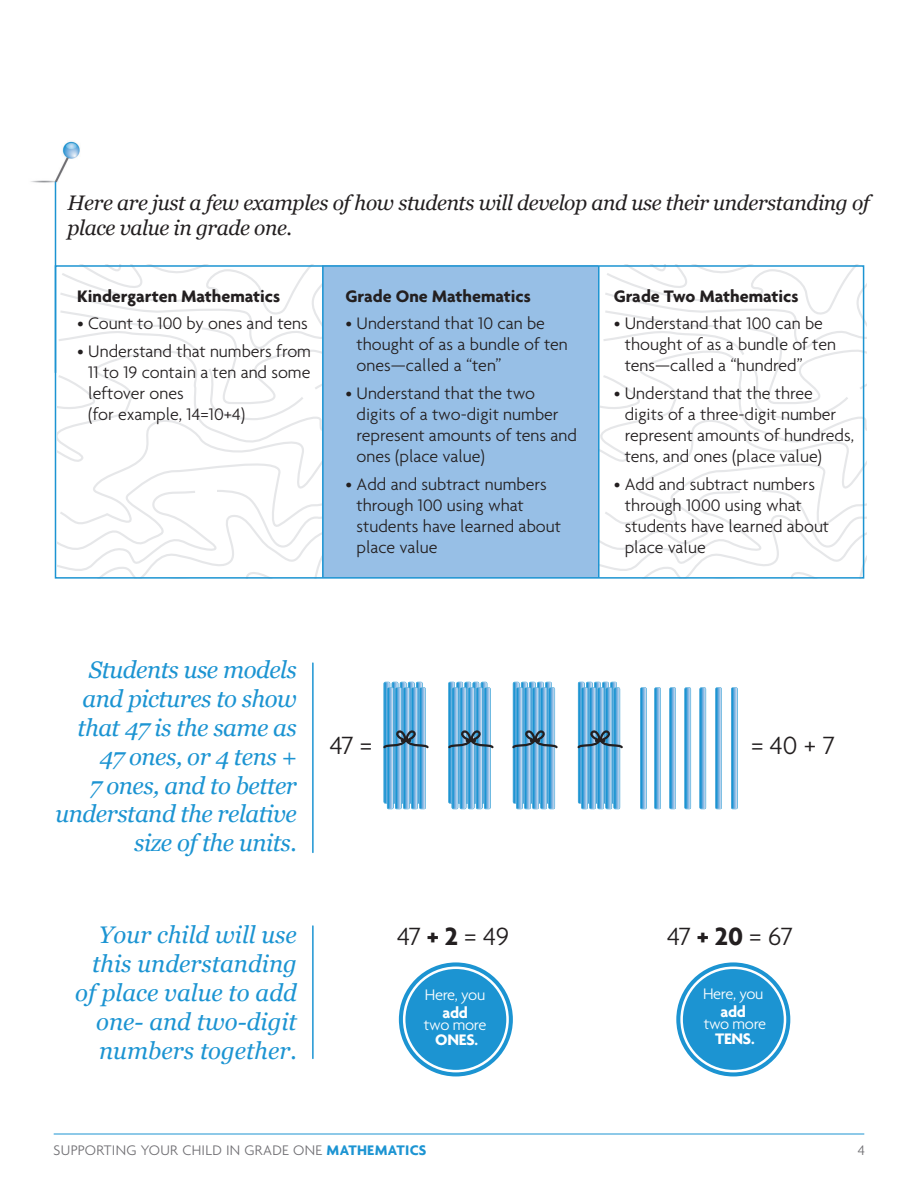
<style>
.page{position:relative;width:918px;height:1188px;background:#fff}
.page>*{position:absolute;margin:0;border:0;box-sizing:border-box;transform-origin:0 0}
.Bullet_Copy{font:300 27px "Agenda";letter-spacing:-.035em;color:#231f20}
.Call_Out{font:italic 24px/28.8px "Georgia";letter-spacing:-.02em;color:#1c94d2;text-align:right}
.Call_Out-2{font:italic 24px/28.8px "Georgia";color:#1c94d2;text-align:right}
.Call_Out-3{font:italic 21px/25.2px "Georgia";letter-spacing:-.02em;color:#231f20}
.Bullet_Copy-2{font:300 18px/21px "Agenda";color:#231f20}
.Bullet_Copy-3{font:700 18px "Agenda";color:#231f20}
.Call_Out-4{font:300 16.5px "Agenda";letter-spacing:-.02em;color:#fff}
.Call_Out-5{font:700 16.5px "Agenda";letter-spacing:-.02em;color:#fff}
.t1{font:300 15px "Agenda";letter-spacing:.02em;color:#717074}
.s1{font-weight:700}
.s2{font-weight:700;color:#1c94d2}
</style>
<div class="page">
<img style="left:31px;top:141px;width:49px;height:43px">
<hr style="left:55px;top:182px;width:1px;height:191px;background:#1c94d2">
<svg style="left:640px;top:687px;width:7px;height:122px"></svg>
<svg style="left:654px;top:687px;width:7px;height:122px"></svg>
<svg style="left:669px;top:687px;width:7px;height:122px"></svg>
<svg style="left:684px;top:687px;width:7px;height:122px"></svg>
<svg style="left:700px;top:687px;width:6px;height:122px"></svg>
<svg style="left:715px;top:687px;width:7px;height:122px"></svg>
<svg style="left:731px;top:687px;width:7px;height:122px"></svg>
<div style="left:399px;top:962px;width:114px;height:114px;background:#1c94d2;border-radius:50%"></div>
<div style="left:676px;top:962px;width:114px;height:114px;background:#1c94d2;border-radius:50%"></div>
<div style="left:403px;top:967px;width:106px;height:105px;border:3px solid #fff;border-radius:50%"></div>
<div style="left:680px;top:967px;width:106px;height:105px;border:3px solid #fff;border-radius:50%"></div>
<svg style="left:58px;top:268px;width:264px;height:308px"></svg>
<svg style="left:600px;top:265px;width:267px;height:314px"></svg>
<hr style="left:54px;top:1134px;width:810px;height:1px;background:#1c94d2">
<div style="left:322px;top:265px;width:276px;height:313px;background:#97bfe6"></div>
<hr style="left:598px;top:266px;width:2px;height:311px;background:#1c94d2">
<hr style="left:322px;top:266px;width:2px;height:311px;background:#1c94d2">
<div style="left:55px;top:265px;width:809px;height:314px;border:2px solid #1c94d2"></div>
<hr style="left:312px;top:663px;width:2px;height:189px;background:#1c94d2">
<hr style="left:312px;top:926px;width:2px;height:132px;background:#1c94d2">
<svg style="left:383px;top:682px;width:46px;height:127px;background:#6fb0d9"></svg>
<svg style="left:448px;top:682px;width:46px;height:127px;background:#70b1d9"></svg>
<svg style="left:512px;top:682px;width:46px;height:127px;background:#6fb0d9"></svg>
<svg style="left:577px;top:682px;width:46px;height:127px;background:#6eb0d9"></svg>
<p class="Call_Out-3" style="left:68px;top:190px;width:804px">Here are just a few examples of how students will develop and use their understanding of place value in grade one.</p>
<p class="Bullet_Copy-3" style="left:77px;top:285px;width:204px">Kindergarten Mathematics</p>
<p class="Bullet_Copy-2" style="left:77px;top:313px;width:232px">• Count to 100 by ones and tens</p>
<p class="Bullet_Copy-2" style="left:88px;top:341px;width:224px;text-indent:-11px">• Understand that numbers from<br>11 to 19 contain a ten and some leftover ones<br>(for example, 14=10+4)</p>
<p class="Bullet_Copy-3" style="left:346px;top:285px;width:187px">Grade One Mathematics</p>
<p class="Bullet_Copy-2" style="left:357px;top:313px;width:213px;text-indent:-11px">• Understand that 10 can be thought of as a bundle of ten ones—called a “ten”</p>
<p class="Bullet_Copy-2" style="left:357px;top:383px;width:222px;text-indent:-11px">• Understand that the two digits of a two-digit number represent amounts of tens and ones (place value)</p>
<p class="Bullet_Copy-2" style="left:357px;top:473px;width:206px;text-indent:-11px">• Add and subtract numbers through 100 using what students have learned about place value</p>
<p class="Bullet_Copy-3" style="left:614px;top:285px;width:186px">Grade Two Mathematics</p>
<p class="Bullet_Copy-2" style="left:625px;top:313px;width:213px;text-indent:-11px">• Understand that 100 can be thought of as a bundle of ten tens—called a “hundred”</p>
<p class="Bullet_Copy-2" style="left:625px;top:383px;width:231px;text-indent:-11px">• Understand that the three digits of a three-digit number represent amounts of hundreds, tens, and ones (place value)</p>
<p class="Bullet_Copy-2" style="left:625px;top:473px;width:206px;text-indent:-11px">• Add and subtract numbers through 1000 using what students have learned about place value</p>
<p class="Call_Out" style="left:56px;top:656px;width:243px">Students use models and pictures to show that 47 is the same as<br>47 ones, or 4 tens +<br>7 ones, and to better understand the relative size of the units.</p>
<p class="Call_Out-2" style="left:75px;top:921px;width:223px">Your child will use this understanding of place value to add one- and two-digit numbers together.</p>
<p class="Bullet_Copy" style="left:330px;top:730px;width:44px">47 =</p>
<p class="Bullet_Copy" style="left:751px;top:730px;width:85px">= 40 + 7</p>
<p class="Bullet_Copy" style="left:397px;top:920px;width:114px">47 <span class="s1">+ 2</span> = 49</p>
<p class="Bullet_Copy" style="left:667px;top:920px;width:127px">47 <span class="s1">+ 20</span> = 67</p>
<p class="Call_Out-4" style="left:425px;top:985px;width:62px">Here, you</p>
<p class="Call_Out-5" style="left:442px;top:1003px;width:27px">add</p>
<p class="Call_Out-4" style="left:424px;top:1015px;width:64px">two more</p>
<p class="Call_Out-5" style="left:435px;top:1030px;width:44px">ONES.</p>
<p class="Call_Out-4" style="left:703px;top:984px;width:62px">Here, you</p>
<p class="Call_Out-5" style="left:721px;top:1001px;width:27px">add</p>
<p class="Call_Out-4" style="left:704px;top:1014px;width:64px">two more</p>
<p class="Call_Out-5" style="left:715px;top:1028px;width:41px">TENS.</p>
<p class="t1" style="left:54px;top:1142px;width:374px">SUPPORTING YOUR CHILD IN GRADE ONE <span class="s2">MATHEMATICS</span></p>
<p class="t1" style="left:858px;top:1142px;width:9px">4</p>
</div>
